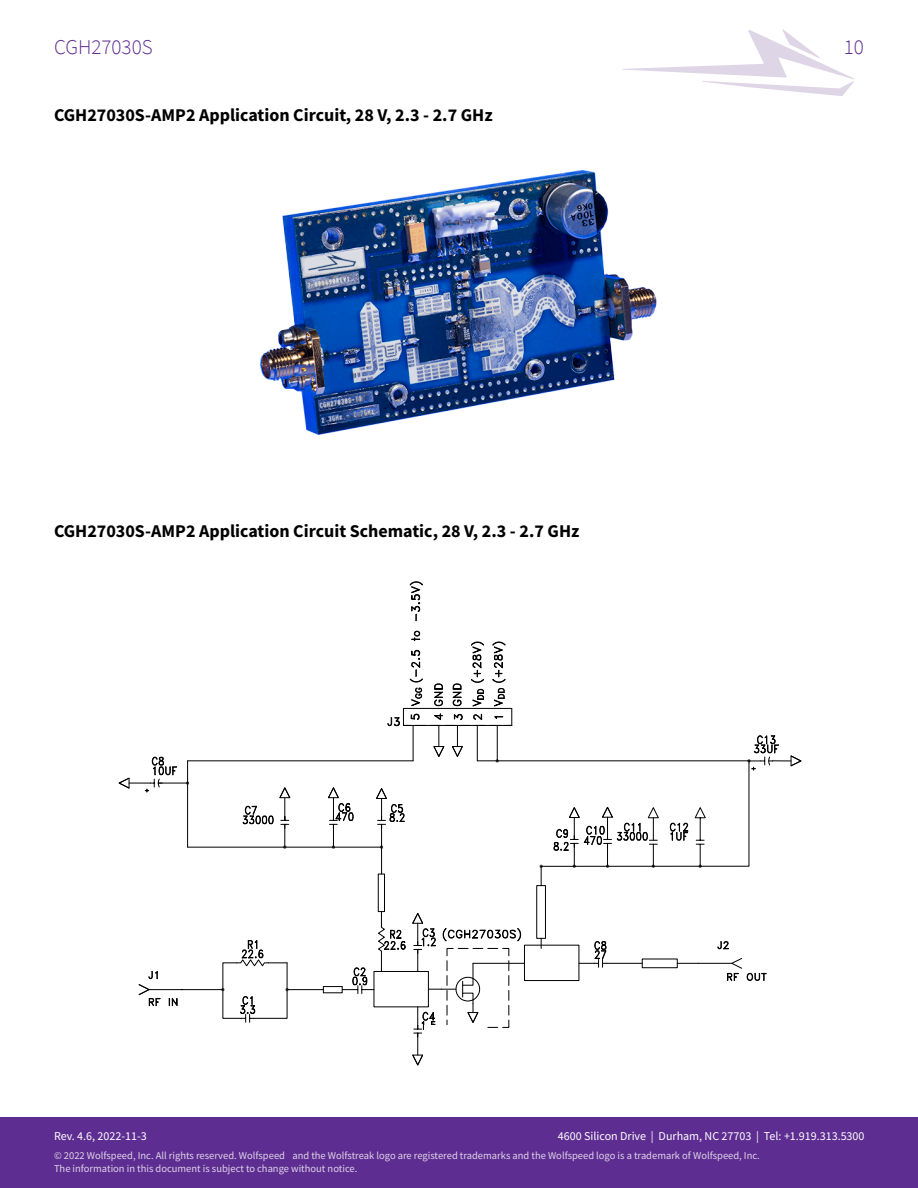
<style>
.page{position:relative;width:918px;height:1188px;background:#fff}
.page>*{position:absolute;margin:0;border:0;box-sizing:border-box;transform-origin:0 0}
.t1{font:300 21px "Source Sans Pro";color:#5e2d91}
.t2{font:700 18px "Source Sans Pro";color:#000}
.t3{font:12px "Source Sans Pro";color:#fff}
.t4{font:10.5px/12.6px "Source Sans Pro";color:#fff}
</style>
<div class="page">
<svg style="left:622px;top:29px;width:232px;height:67px"></svg>
<div style="left:0;top:1118px;width:918px;height:70px;background:#5e2d91"></div>
<svg style="left:409px;top:581px;width:14px;height:40px"></svg>
<hr style="left:473px;top:963px;width:51px;height:1px;background:#000">
<div style="left:536px;top:885px;width:10px;height:54px;border:1px solid #000"></div>
<hr style="left:607px;top:963px;width:35px;height:1px;background:#000">
<div style="left:642px;top:959px;width:36px;height:9px;border:1px solid #000"></div>
<svg style="left:677px;top:963px;width:21px;height:1px"></svg>
<hr style="left:698px;top:963px;width:34px;height:1px;background:#000">
<svg style="left:717px;top:941px;width:12px;height:9px"></svg>
<div style="left:378px;top:874px;width:7px;height:38px;border:1px solid #000"></div>
<hr style="left:187px;top:761px;width:1px;height:86px;background:#000">
<hr style="left:158px;top:783px;width:30px;height:1px;background:#000">
<hr style="left:182px;top:989px;width:41px;height:1px;background:#000">
<hr style="left:149px;top:989px;width:34px;height:1px;background:#000">
<svg style="left:169px;top:998px;width:9px;height:9px"></svg>
<svg style="left:579px;top:941px;width:28px;height:26px"></svg>
<svg style="left:221px;top:940px;width:68px;height:82px"></svg>
<svg style="left:387px;top:630px;width:125px;height:132px"></svg>
<svg style="left:138px;top:971px;width:23px;height:35px"></svg>
<svg style="left:727px;top:958px;width:40px;height:23px"></svg>
<hr style="left:288px;top:989px;width:35px;height:1px;background:#000">
<svg style="left:323px;top:912px;width:83px;height:82px"></svg>
<div style="left:524px;top:945px;width:55px;height:36px;border:1px solid #000"></div>
<hr style="left:188px;top:760px;width:225px;height:1px;background:#000">
<hr style="left:477px;top:760px;width:272px;height:1px;background:#000">
<svg style="left:412px;top:913px;width:109px;height:153px"></svg>
<svg style="left:540px;top:735px;width:262px;height:151px"></svg>
<svg style="left:186px;top:781px;width:219px;height:94px"></svg>
<svg style="left:118px;top:756px;width:59px;height:37px"></svg>
<div style="left:425px;top:1025px;width:62px;height:13px;background:#fff"></div>
<img style="left:260px;top:171px;width:397px;height:264px">
<h1 class="t1" style="left:54px;top:34px;width:100px">CGH27030S</h1>
<h1 class="t1" style="left:844px;top:34px;width:22px">10</h1>
<h2 class="t2" style="left:54px;top:103px;width:440px">CGH27030S-AMP2 Application Circuit, 28 V, 2.3 - 2.7 GHz</h2>
<h2 class="t2" style="left:54px;top:518px;width:527px">CGH27030S-AMP2 Application Circuit Schematic, 28 V, 2.3 - 2.7 GHz</h2>
<p class="t3" style="left:558px;top:1129px;width:308px">4600 Silicon Drive | Durham, NC 27703 | Tel: +1.919.313.5300</p>
<p class="t3" style="left:54px;top:1129px;width:94px">Rev. 4.6, 2022-11-3</p>
<p class="t4" style="left:54px;top:1149px;width:707px">© 2022 Wolfspeed, Inc. All rights reserved. Wolfspeed and the Wolfstreak logo are registered trademarks and the Wolfspeed logo is a trademark of Wolfspeed, Inc.<br>The information in this document is subject to change without notice.</p>
</div>
